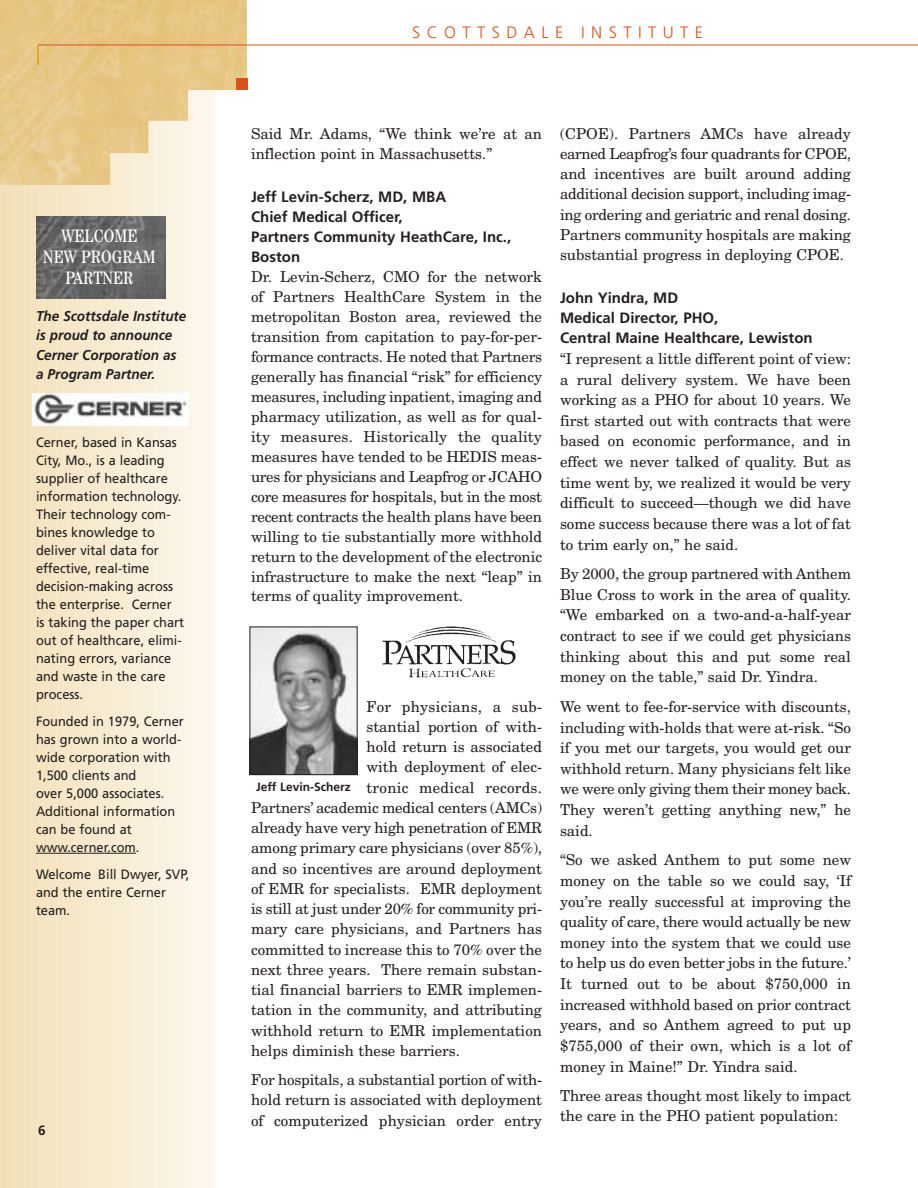
<style>
.page{position:relative;width:918px;height:1188px;background:#fff}
.page>*{position:absolute;margin:0;border:0;box-sizing:border-box;transform-origin:0 0}
.t1{font:condensed 18px/21px "Century";color:#fff;text-align:center}
.t2{font:300 16.5px "Frutiger";letter-spacing:.39em;color:#d9531c}
.t3{font:15px/20px "New Century Schlbk";color:#231f20;text-align:justify}
.t4{font:700 15px/20.2px "Frutiger";color:#231f20}
.t5{font:15px "New Century Schlbk";letter-spacing:.02em;color:#231f20}
.t6{font:italic 700 14.25px/19.5px "Frutiger";color:#231f20;scale:.95 1}
.t7{font:13.5px/18px "Frutiger";color:#231f20;scale:.95 1}
.t8{font:700 13.5px "Frutiger";color:#231f20}
.t9{font:700 12px "Frutiger";color:#231f20}
</style>
<div class="page">
<div style="left:0;top:0;width:9px;height:1188px;background:#f2dfb6"></div>
<div style="left:7px;top:0;width:9px;height:1188px;background:#f2e0b8"></div>
<div style="left:15px;top:0;width:8px;height:1188px;background:#f3e1ba"></div>
<div style="left:22px;top:0;width:8px;height:1188px;background:#f3e2bc"></div>
<div style="left:29px;top:0;width:9px;height:1188px;background:#f4e3be"></div>
<div style="left:36px;top:0;width:9px;height:1188px;background:#f4e4bf"></div>
<div style="left:43px;top:0;width:9px;height:1188px;background:#f4e4c1"></div>
<div style="left:50px;top:0;width:9px;height:1188px;background:#f5e6c3"></div>
<div style="left:58px;top:0;width:8px;height:1188px;background:#f5e6c5"></div>
<div style="left:65px;top:0;width:8px;height:1188px;background:#f6e6c6"></div>
<div style="left:72px;top:0;width:9px;height:1188px;background:#f6e8c9"></div>
<div style="left:79px;top:0;width:9px;height:1188px;background:#f6e8cb"></div>
<div style="left:86px;top:0;width:9px;height:1188px;background:#f7e9cd"></div>
<div style="left:93px;top:0;width:9px;height:1188px;background:#f7e9cd"></div>
<div style="left:100px;top:0;width:9px;height:1188px;background:#f7eacf"></div>
<div style="left:108px;top:0;width:8px;height:1188px;background:#f8ebd1"></div>
<div style="left:115px;top:0;width:8px;height:1188px;background:#f8ecd3"></div>
<div style="left:122px;top:0;width:9px;height:1188px;background:#f8edd5"></div>
<div style="left:129px;top:0;width:9px;height:1188px;background:#f9eed8"></div>
<div style="left:136px;top:0;width:9px;height:1188px;background:#f9efda"></div>
<div style="left:143px;top:0;width:9px;height:1188px;background:#f9efdb"></div>
<div style="left:151px;top:0;width:8px;height:1188px;background:#faf1de"></div>
<div style="left:158px;top:0;width:8px;height:1188px;background:#faf1e0"></div>
<div style="left:165px;top:0;width:9px;height:1188px;background:#faf2e2"></div>
<div style="left:172px;top:0;width:9px;height:1188px;background:#fbf3e4"></div>
<div style="left:179px;top:0;width:9px;height:1188px;background:#fbf4e6"></div>
<div style="left:186px;top:0;width:9px;height:1188px;background:#fbf5e8"></div>
<div style="left:193px;top:0;width:9px;height:1188px;background:#fcf6eb"></div>
<div style="left:201px;top:0;width:8px;height:1188px;background:#fcf7ed"></div>
<div style="left:208px;top:0;width:8px;height:1188px;background:#fcf8ef"></div>
<img style="left:0;top:0;width:247px;height:185px">
<hr style="left:38px;top:45px;width:880px;height:1px;background:#d9531c">
<div style="left:236px;top:78px;width:11px;height:12px;background:#d9531c"></div>
<hr style="left:37px;top:45px;width:2px;height:20px;background:#d49f0c">
<img style="left:252px;top:629px;width:104px;height:144px">
<div style="left:250px;top:627px;width:108px;height:148px;border:1px solid #231f20"></div>
<img style="left:382px;top:626px;width:134px;height:52px">
<hr style="left:36px;top:853px;width:32px;height:1px;background:#231f20">
<svg style="left:67px;top:853px;width:69px;height:1px"></svg>
<img style="left:36px;top:216px;width:129px;height:82px">
<img style="left:33px;top:394px;width:155px;height:31px">
<p class="t1" style="left:43px;top:227px;width:114px">WELCOME<br>NEW PROGRAM<br>PARTNER</p>
<p class="t6" style="left:36px;top:307px;width:160px">The Scottsdale Institute is proud to announce<br>Cerner Corporation as a Program Partner.</p>
<p class="t7" style="left:36px;top:434px;width:158px">Cerner, based in Kansas<br>City, Mo., is a leading supplier of healthcare information technology.<br>Their technology com&shy;bines knowledge to deliver vital data for effective, real-time decision-making across the enterprise. Cerner<br>is taking the paper chart out of healthcare, elimi&shy;nating errors, variance and waste in the care process.</p>
<p class="t7" style="left:36px;top:713px;width:157px">Founded in 1979, Cerner has grown into a world&shy;wide corporation with<br>1,500 clients and<br>over 5,000 associates.<br>Additional information can be found at www.cerner.com.</p>
<p class="t7" style="left:36px;top:866px;width:163px">Welcome Bill Dwyer, SVP, and the entire Cerner team.</p>
<p class="t8" style="left:38px;top:1125px;width:9px">6</p>
<p class="t2" style="left:412px;top:25px;width:293px">SCOTTSDALE INSTITUTE</p>
<p class="t3" style="left:251px;top:124px;width:293px">Said Mr. Adams, “We think we’re at an inflection point in Massachusetts.”</p>
<p class="t4" style="left:251px;top:187px;width:262px">Jeff Levin-Scherz, MD, MBA<br>Chief Medical Officer,<br>Partners Community HeathCare, Inc.,<br>Boston</p>
<p class="t3" style="left:251px;top:268px;width:293px">Dr. Levin-Scherz, CMO for the network of Partners HealthCare System in the metropolitan Boston area, reviewed the transition from capitation to pay-for-per&shy;formance contracts. He noted that Partners generally has financial “risk” for efficiency measures, including inpatient, imaging and pharmacy utilization, as well as for qual&shy;ity measures. Historically the quality measures have tended to be HEDIS meas&shy;ures for physicians and Leapfrog or JCAHO core measures for hospitals, but in the most recent contracts the health plans have been willing to tie substantially more withhold return to the development of the electronic infrastructure to make the next “leap” in terms of quality improvement.</p>
<p class="t5" style="left:367px;top:701px;width:177px">For physicians, a sub-</p>
<p class="t3" style="left:367px;top:718px;width:177px">stantial portion of with-</p>
<p class="t3" style="left:367px;top:738px;width:177px">hold return is associated</p>
<p class="t3" style="left:367px;top:758px;width:177px">with deployment of elec-</p>
<p class="t5" style="left:367px;top:782px;width:177px">tronic medical records.</p>
<p class="t3" style="left:251px;top:799px;width:292px">Partners’ academic medical centers (AMCs)</p>
<p class="t3" style="left:251px;top:819px;width:293px">already have very high penetration of EMR</p>
<p class="t3" style="left:251px;top:839px;width:293px">among primary care physicians (over 85%),</p>
<p class="t3" style="left:251px;top:860px;width:292px">and so incentives are around deployment</p>
<p class="t3" style="left:251px;top:880px;width:292px">of EMR for specialists. EMR deployment</p>
<p class="t3" style="left:251px;top:900px;width:292px">is still at just under 20% for community pri-</p>
<p class="t3" style="left:251px;top:920px;width:293px">mary care physicians, and Partners has</p>
<p class="t3" style="left:251px;top:941px;width:293px">committed to increase this to 70% over the</p>
<p class="t3" style="left:251px;top:961px;width:293px">next three years. There remain substan-</p>
<p class="t3" style="left:251px;top:981px;width:293px">tial financial barriers to EMR implemen-</p>
<p class="t3" style="left:251px;top:1001px;width:293px">tation in the community, and attributing</p>
<p class="t3" style="left:251px;top:1022px;width:292px">withhold return to EMR implementation</p>
<p class="t3" style="left:251px;top:1042px;width:211px">helps diminish these barriers.</p>
<p class="t3" style="left:251px;top:1071px;width:293px">For hospitals, a substantial portion of with&shy;hold return is associated with deployment of computerized physician order entry</p>
<p class="t9" style="left:256px;top:782px;width:96px">Jeff Levin-Scherz</p>
<p class="t3" style="left:560px;top:124px;width:293px">(CPOE). Partners AMCs have already earned Leapfrog’s four quadrants for CPOE, and incentives are built around adding additional decision support, including imag&shy;ing ordering and geriatric and renal dosing.<br>Partners community hospitals are making substantial progress in deploying CPOE.</p>
<p class="t4" style="left:560px;top:289px;width:254px">John Yindra, MD<br>Medical Director, PHO,<br>Central Maine Healthcare, Lewiston</p>
<p class="t3" style="left:560px;top:350px;width:293px;line-height:20.5px">“I represent a little different point of view: a rural delivery system. We have been working as a PHO for about 10 years. We first started out with contracts that were based on economic performance, and in effect we never talked of quality. But as time went by, we realized it would be very difficult to succeed—though we did have some success because there was a lot of fat to trim early on,” he said.</p>
<p class="t3" style="left:560px;top:565px;width:293px;line-height:20.5px">By 2000, the group partnered with Anthem Blue Cross to work in the area of quality. “We embarked on a two-and-a-half-year contract to see if we could get physicians thinking about this and put some real money on the table,” said Dr. Yindra.</p>
<p class="t3" style="left:560px;top:698px;width:293px;line-height:20.7px">We went to fee-for-service with discounts, including with-holds that were at-risk. “So if you met our targets, you would get our withhold return. Many physicians felt like we were only giving them their money back.<br>They weren’t getting anything new,” he said.</p>
<p class="t3" style="left:560px;top:851px;width:293px;line-height:20.7px">“So we asked Anthem to put some new money on the table so we could say, ‘If you’re really successful at improving the quality of care, there would actually be new money into the system that we could use to help us do even better jobs in the future.’ It turned out to be about $750,000 in increased withhold based on prior contract years, and so Anthem agreed to put up $755,000 of their own, which is a lot of money in Maine!” Dr. Yindra said.</p>
<p class="t3" style="left:560px;top:1087px;width:292px">Three areas thought most likely to impact the care in the PHO patient population:</p>
</div>
